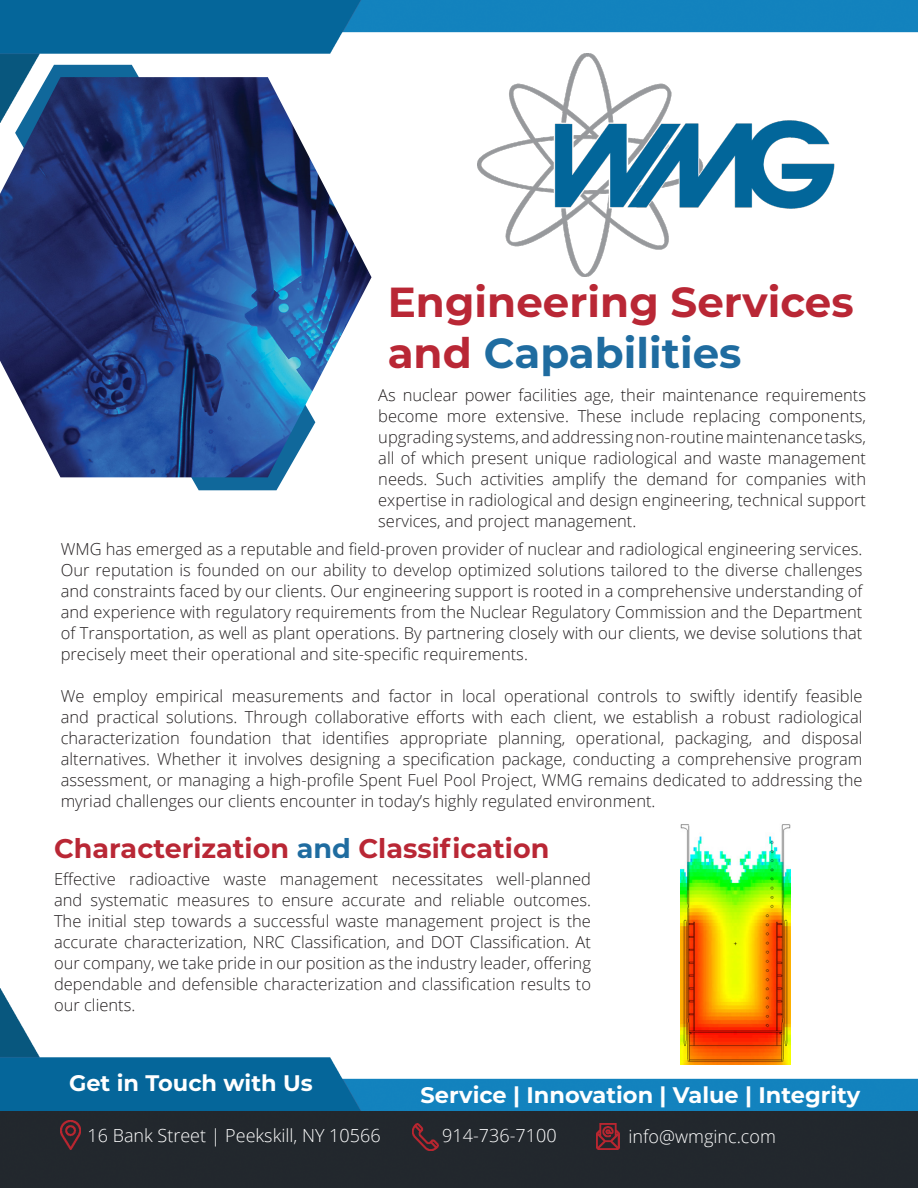
<style>
.page{position:relative;width:918px;height:1188px;background:#fff}
.page>*{position:absolute;margin:0;border:0;box-sizing:border-box;transform-origin:0 0}
.t1{font:700 42px/50.4px "Montserrat";color:#b92735}
.t2{font:700 27px "Montserrat";color:#b92735}
.t3{font:700 22.5px "Montserrat";color:#fff}
.t4{font:300 18px "Open Sans";color:#fff}
.t5{font:300 16.5px/21px "Open Sans";color:#231f20;text-align:justify}
.s1{color:#1f6ca0}
</style>
<div class="page">
<img style="left:0;top:989px;width:918px;height:199px">
<img style="left:0;top:0;width:918px;height:77px">
<img style="left:477px;top:54px;width:358px;height:222px">
<img style="left:61px;top:1121px;width:20px;height:29px">
<img style="left:412px;top:1124px;width:26px;height:26px">
<img style="left:596px;top:1124px;width:23px;height:26px">
<svg style="left:160px;top:477px;width:124px;height:13px"></svg>
<svg style="left:15px;top:65px;width:156px;height:12px"></svg>
<img style="left:0;top:77px;width:372px;height:400px">
<img style="left:680px;top:824px;width:111px;height:241px">
<p class="t1" style="left:388px;top:275px;width:468px">Engineering Services and <span class="s1">Capabilities</span></p>
<p class="t5" style="left:378px;top:384px;width:489px">As nuclear power facilities age, their maintenance requirements become more extensive. These include replacing components, upgrading systems, and addressing non-routine maintenance tasks, all of which present unique radiological and waste management needs. Such activities amplify the demand for companies with expertise in radiological and design engineering, technical support services, and project management.</p>
<p class="t5" style="left:61px;top:538px;width:803px">WMG has emerged as a reputable and field-proven provider of nuclear and radiological engineering services.<br>Our reputation is founded on our ability to develop optimized solutions tailored to the diverse challenges and constraints faced by our clients. Our engineering support is rooted in a comprehensive understanding of and experience with regulatory requirements from the Nuclear Regulatory Commission and the Department of Transportation, as well as plant operations. By partnering closely with our clients, we devise solutions that precisely meet their operational and site-specific requirements.</p>
<p class="t5" style="left:61px;top:685px;width:803px">We employ empirical measurements and factor in local operational controls to swiftly identify feasible and practical solutions. Through collaborative efforts with each client, we establish a robust radiological characterization foundation that identifies appropriate planning, operational, packaging, and disposal alternatives. Whether it involves designing a specification package, conducting a comprehensive program assessment, or managing a high-profile Spent Fuel Pool Project, WMG remains dedicated to addressing the myriad challenges our clients encounter in today’s highly regulated environment.</p>
<p class="t2" style="left:54px;top:829px;width:497px">Characterization <span class="s1">and</span> Classification</p>
<p class="t5" style="left:54px;top:868px;width:539px">Effective radioactive waste management necessitates well-planned and systematic measures to ensure accurate and reliable outcomes.<br>The initial step towards a successful waste management project is the accurate characterization, NRC Classification, and DOT Classification. At our company, we take pride in our position as the industry leader, offering dependable and defensible characterization and classification results to our clients.</p>
<p class="t3" style="left:69px;top:1067px;width:245px">Get in Touch with Us</p>
<p class="t3" style="left:421px;top:1079px;width:441px">Service | Innovation | Value | Integrity</p>
<p class="t4" style="left:87px;top:1123px;width:295px">16 Bank Street | Peekskill, NY 10566</p>
<p class="t4" style="left:442px;top:1123px;width:116px">914-736-7100</p>
<p class="t4" style="left:629px;top:1124px;width:149px">info@wmginc.com</p>
</div>
